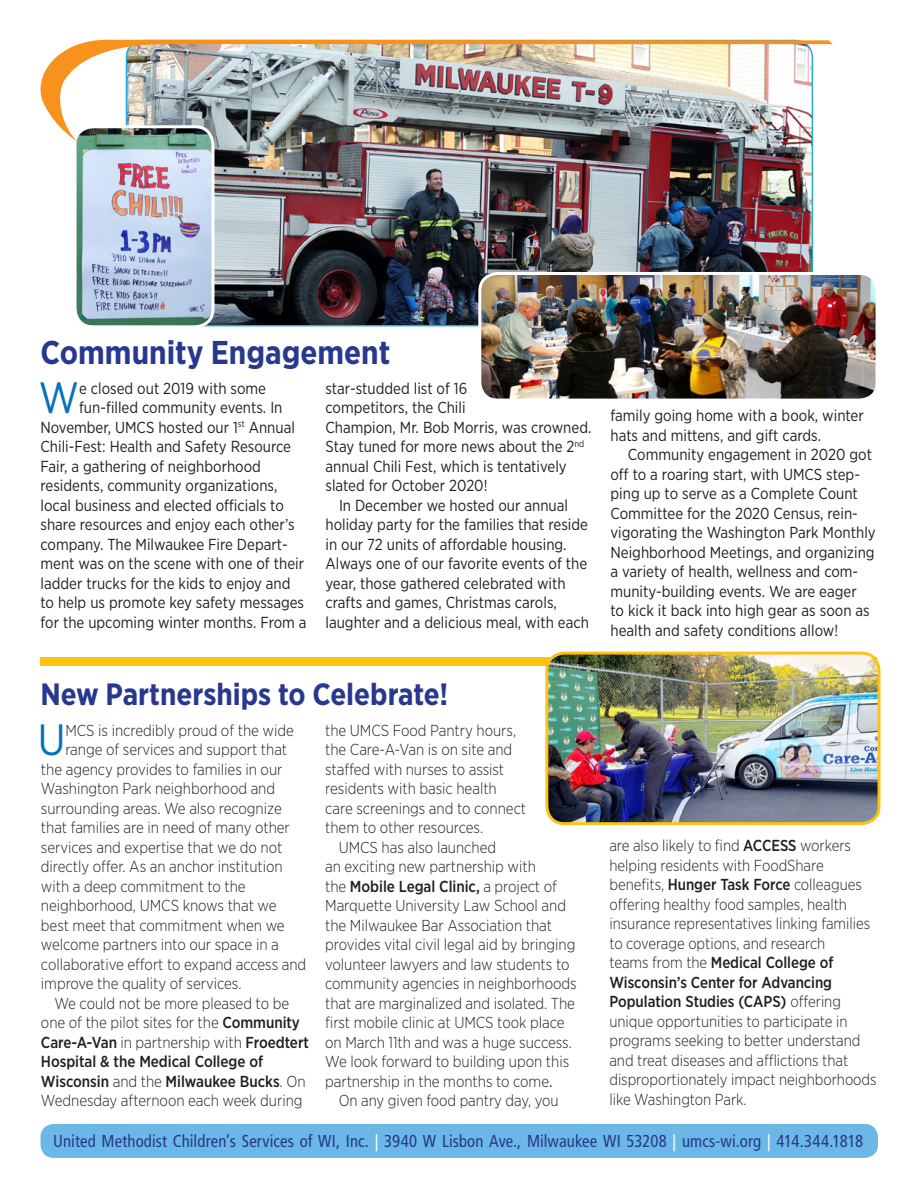
<style>
.page{position:relative;width:918px;height:1188px;background:#fff}
.page>*{position:absolute;margin:0;border:0;box-sizing:border-box;transform-origin:0 0}
.intro_w_drop_cap{font:43.8px "Gotham Narrow";color:#0671ba;scale:.96 1}
.intro_w_drop_cap-2{font:43.8px "Gotham Narrow";color:#0671ba}
.t1{font:700 33px "Gotham Narrow";color:#28388f}
.t2{font:700 30.75px "Gotham Narrow";color:#28388f}
.t3{font:condensed 17.25px "Frutiger";letter-spacing:.005em;color:#28388f}
.body_w_indent{font:300 15.9px/19.5px "Gotham Narrow";letter-spacing:-.005em;color:#231f20}
.body_w_indent-2{font:15.9px/19.5px "Gotham Narrow";color:#231f20;scale:.96 1}
.intro_w_drop_cap-3{font:15.9px/19.5px "Gotham Narrow";color:#231f20;scale:.96 1}
.body_w_indent-3{font:300 15.9px/19.5px "Gotham Narrow";letter-spacing:-.005em;color:#231f20;scale:.96 1}
.intro_w_drop_cap-4{font:300 15.9px "Gotham Narrow";letter-spacing:-.005em;color:#231f20}
.s1{font-weight:500}
.s2{font-weight:400}
.s3{color:#fff}
</style>
<div class="page">
<div style="left:40px;top:1124px;width:838px;height:34px;background:#6bb8e6;border-radius:14px"></div>
<div style="left:40px;top:658px;width:838px;height:8px;background:#fec210"></div>
<img style="left:213px;top:142px;width:598px;height:182px">
<img style="left:78px;top:142px;width:135px;height:185px">
<div style="left:74px;top:125px;width:140px;height:203px;border:3px solid #fff;border-radius:18px"></div>
<img style="left:480px;top:273px;width:395px;height:125px">
<div style="left:478px;top:272px;width:401px;height:130px;border:3px solid #fff;border-radius:18px"></div>
<img style="left:40px;top:39px;width:793px;height:103px">
<img style="left:547px;top:653px;width:331px;height:171px">
<div style="left:545px;top:652px;width:336px;height:173px;border:3px solid #fec210;border-radius:18px"></div>
<p class="t1" style="left:40px;top:332px;width:351px">Community Engagement</p>
<p class="intro_w_drop_cap" style="left:39px;top:371px;width:43px">W</p>
<p class="intro_w_drop_cap-3" style="left:79px;top:378px;width:196px">e closed out 2019 with some</p>
<p class="intro_w_drop_cap-3" style="left:79px;top:398px;width:213px">fun-filled community events. In</p>
<p class="intro_w_drop_cap-3" style="left:40px;top:417px;width:267px">November, UMCS hosted our 1<sup>st</sup> Annual</p>
<p class="intro_w_drop_cap-3" style="left:40px;top:437px;width:263px">Chili-Fest: Health and Safety Resource</p>
<p class="intro_w_drop_cap-3" style="left:40px;top:456px;width:231px">Fair, a gathering of neighborhood</p>
<p class="intro_w_drop_cap-3" style="left:40px;top:476px;width:248px">residents, community organizations,</p>
<p class="intro_w_drop_cap-3" style="left:40px;top:495px;width:255px">local business and elected officials to</p>
<p class="intro_w_drop_cap-3" style="left:40px;top:515px;width:266px">share resources and enjoy each other’s</p>
<p class="intro_w_drop_cap-3" style="left:40px;top:534px;width:259px">company. The Milwaukee Fire Depart-</p>
<p class="intro_w_drop_cap-3" style="left:40px;top:554px;width:276px">ment was on the scene with one of their</p>
<p class="intro_w_drop_cap-3" style="left:40px;top:573px;width:262px">ladder trucks for the kids to enjoy and</p>
<p class="intro_w_drop_cap-3" style="left:40px;top:593px;width:276px">to help us promote key safety messages</p>
<p class="intro_w_drop_cap-3" style="left:40px;top:612px;width:279px">for the upcoming winter months. From a</p>
<p class="intro_w_drop_cap-3" style="left:326px;top:378px;width:279px">star-studded list of 16<br>competitors, the Chili<br>Champion, Mr. Bob Morris, was crowned.<br>Stay tuned for more news about the 2<sup>nd </sup>annual Chili Fest, which is tentatively slated for October 2020!</p>
<p class="body_w_indent-2" style="left:326px;top:495px;width:276px;text-indent:14px">In December we hosted our annual holiday party for the families that reside in our 72 units of affordable housing.<br>Always one of our favorite events of the year, those gathered celebrated with crafts and games, Christmas carols, laughter and a delicious meal, with each</p>
<p class="t2" style="left:40px;top:674px;width:409px">New Partnerships to Celebrate!</p>
<p class="intro_w_drop_cap-2" style="left:38px;top:713px;width:29px">U</p>
<p class="intro_w_drop_cap-4" style="left:65px;top:720px;width:230px">MCS is incredibly proud of the wide</p>
<p class="intro_w_drop_cap-4" style="left:65px;top:740px;width:223px">range of services and support that</p>
<p class="intro_w_drop_cap-4" style="left:41px;top:759px;width:243px">the agency provides to families in our</p>
<p class="intro_w_drop_cap-4" style="left:41px;top:779px;width:236px">Washington Park neighborhood and</p>
<p class="intro_w_drop_cap-4" style="left:41px;top:798px;width:242px">surrounding areas. We also recognize</p>
<p class="intro_w_drop_cap-4" style="left:41px;top:818px;width:251px">that families are in need of many other</p>
<p class="intro_w_drop_cap-4" style="left:41px;top:837px;width:243px">services and expertise that we do not</p>
<p class="intro_w_drop_cap-4" style="left:41px;top:857px;width:243px">directly offer. As an anchor institution</p>
<p class="intro_w_drop_cap-4" style="left:41px;top:876px;width:206px">with a deep commitment to the</p>
<p class="intro_w_drop_cap-4" style="left:41px;top:896px;width:237px">neighborhood, UMCS knows that we</p>
<p class="intro_w_drop_cap-4" style="left:41px;top:915px;width:245px">best meet that commitment when we</p>
<p class="intro_w_drop_cap-4" style="left:41px;top:935px;width:239px">welcome partners into our space in a</p>
<p class="intro_w_drop_cap-4" style="left:41px;top:954px;width:267px">collaborative effort to expand access and</p>
<p class="intro_w_drop_cap-4" style="left:41px;top:974px;width:202px">improve the quality of services.</p>
<p class="body_w_indent" style="left:41px;top:993px;width:270px;text-indent:14px">We could not be more pleased to be one of the pilot sites for the <span class="s1">Community Care-A-Van</span> in partnership with <span class="s1">Froedtert Hospital &amp; the Medical College of Wisconsin</span> and the <span class="s1">Milwaukee Bucks</span>. On Wednesday afternoon each week during</p>
<p class="body_w_indent" style="left:325px;top:720px;width:202px">the UMCS Food Pantry hours, the Care-A-Van is on site and staffed with nurses to assist residents with basic health care screenings and to connect them to other resources.</p>
<p class="body_w_indent" style="left:325px;top:837px;width:253px;text-indent:14px">UMCS has also launched<br>an exciting new partnership with<br>the <span class="s1">Mobile Legal Clinic,</span> a project of Marquette University Law School and the Milwaukee Bar Association that provides vital civil legal aid by bringing volunteer lawyers and law students to community agencies in neighborhoods that are marginalized and isolated. The first mobile clinic at UMCS took place on March 11th and was a huge success.<br>We look forward to building upon this partnership in the months to come<span class="s2">.</span></p>
<p class="body_w_indent-3" style="left:339px;top:1090px;width:230px">On any given food pantry day, you</p>
<p class="body_w_indent-2" style="left:610px;top:405px;width:265px">family going home with a book, winter hats and mittens, and gift cards.</p>
<p class="body_w_indent-2" style="left:610px;top:444px;width:278px;text-indent:17px">Community engagement in 2020 got off to a roaring start, with UMCS step&shy;ping up to serve as a Complete Count Committee for the 2020 Census, rein&shy;vigorating the Washington Park Monthly Neighborhood Meetings, and organizing a variety of health, wellness and com&shy;munity-building events. We are eager<br>to kick it back into high gear as soon as health and safety conditions allow!</p>
<p class="body_w_indent-3" style="left:609px;top:836px;width:280px">are also likely to find <span class="s1">ACCESS</span> workers helping residents with FoodShare benefits, <span class="s1">Hunger Task Force</span> colleagues offering healthy food samples, health insurance representatives linking families to coverage options, and research<br>teams from the <span class="s1">Medical College of Wisconsin’s Center for Advancing Population Studies (CAPS)</span> offering unique opportunities to participate in programs seeking to better understand and treat diseases and afflictions that disproportionately impact neighborhoods like Washington Park.</p>
<p class="t3" style="left:53px;top:1131px;width:812px">United Methodist Children’s Services of WI, Inc. <span class="s3">|</span> 3940 W Lisbon Ave., Milwaukee WI 53208 <span class="s3">|</span> umcs-wi.org <span class="s3">|</span> 414.344.1818</p>
</div>
